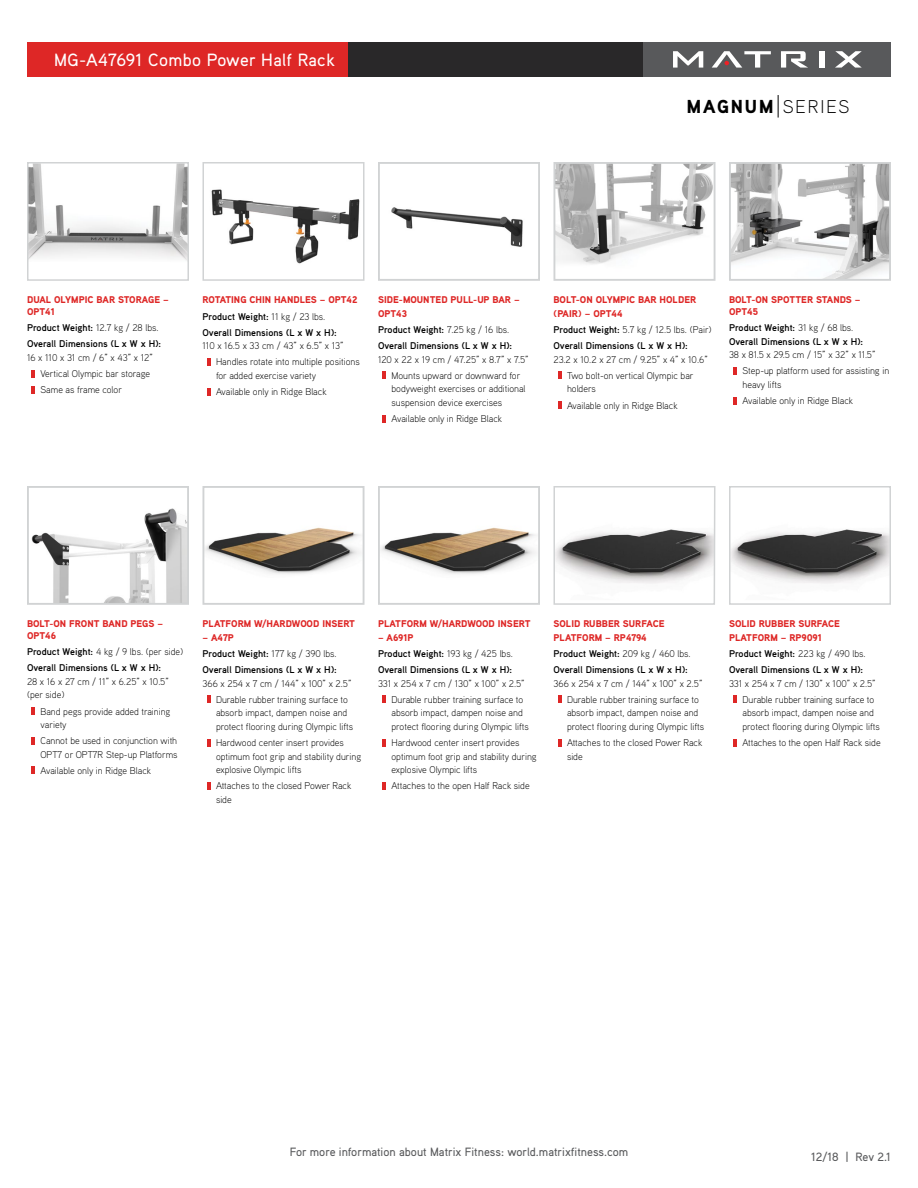
<style>
.page{position:relative;width:918px;height:1188px;background:#fff}
.page>*{position:absolute;margin:0;border:0;box-sizing:border-box;transform-origin:0 0}
.t1{font:900 18.75px "Aaux Pro OT";letter-spacing:.1em;color:#000}
.WHITE_16PT{font:500 17.7px "Aaux Pro OT";letter-spacing:.02em;color:#fff}
.t2{font:500 12px "Aaux Pro OT";color:#58595b}
.t3{font:300 9.75px/13.5px "Aaux Pro OT";color:#000}
.t4{font:700 9.75px/13.5px "Aaux Pro OT";color:#000}
.t5{font:900 9.75px/13.5px "Aaux Pro OT";color:#de2726}
.s1{font-weight:300;font-size:18.45px}
.s2{font-weight:300}
.s3{font-weight:700}
</style>
<div class="page">
<div style="left:251px;top:42px;width:522px;height:35px;background:#292829"></div>
<div style="left:644px;top:42px;width:247px;height:35px;background:#58595b"></div>
<div style="left:27px;top:42px;width:321px;height:35px;background:#de2726"></div>
<svg style="left:673px;top:51px;width:30px;height:17px"></svg>
<svg style="left:781px;top:51px;width:27px;height:17px"></svg>
<svg style="left:835px;top:51px;width:27px;height:17px"></svg>
<div style="left:820px;top:51px;width:5px;height:17px;background:#fff"></div>
<svg style="left:712px;top:51px;width:59px;height:17px"></svg>
<img style="left:30px;top:165px;width:156px;height:95px">
<div style="left:27px;top:162px;width:162px;height:119px;border:2px solid #d1d3d4"></div>
<svg style="left:32px;top:370px;width:3px;height:7px"></svg>
<svg style="left:32px;top:386px;width:3px;height:7px"></svg>
<svg style="left:207px;top:358px;width:3px;height:7px"></svg>
<svg style="left:207px;top:388px;width:3px;height:7px"></svg>
<svg style="left:207px;top:696px;width:3px;height:7px"></svg>
<svg style="left:207px;top:739px;width:3px;height:7px"></svg>
<svg style="left:207px;top:782px;width:3px;height:7px"></svg>
<svg style="left:382px;top:696px;width:4px;height:7px"></svg>
<svg style="left:382px;top:739px;width:4px;height:7px"></svg>
<svg style="left:382px;top:782px;width:4px;height:7px"></svg>
<svg style="left:558px;top:696px;width:3px;height:7px"></svg>
<svg style="left:558px;top:739px;width:3px;height:7px"></svg>
<svg style="left:734px;top:696px;width:3px;height:7px"></svg>
<svg style="left:734px;top:739px;width:3px;height:7px"></svg>
<img style="left:205px;top:527px;width:156px;height:47px">
<div style="left:202px;top:486px;width:162px;height:119px;border:2px solid #d1d3d4"></div>
<img style="left:381px;top:527px;width:155px;height:47px">
<div style="left:378px;top:486px;width:162px;height:119px;border:2px solid #d1d3d4"></div>
<img style="left:557px;top:529px;width:155px;height:55px">
<div style="left:554px;top:486px;width:161px;height:119px;border:2px solid #d1d3d4"></div>
<img style="left:732px;top:529px;width:156px;height:55px">
<div style="left:729px;top:486px;width:162px;height:119px;border:2px solid #d1d3d4"></div>
<img style="left:211px;top:189px;width:149px;height:75px">
<div style="left:202px;top:162px;width:162px;height:119px;border:2px solid #d1d3d4"></div>
<svg style="left:382px;top:372px;width:4px;height:7px"></svg>
<svg style="left:382px;top:415px;width:4px;height:7px"></svg>
<img style="left:391px;top:207px;width:132px;height:40px">
<div style="left:378px;top:162px;width:162px;height:119px;border:2px solid #d1d3d4"></div>
<svg style="left:558px;top:372px;width:3px;height:7px"></svg>
<svg style="left:558px;top:401px;width:3px;height:8px"></svg>
<img style="left:557px;top:165px;width:156px;height:99px">
<div style="left:554px;top:162px;width:162px;height:119px;border:2px solid #d1d3d4"></div>
<svg style="left:734px;top:367px;width:3px;height:7px"></svg>
<svg style="left:734px;top:397px;width:3px;height:7px"></svg>
<img style="left:31px;top:508px;width:155px;height:94px">
<div style="left:27px;top:486px;width:162px;height:119px;border:2px solid #d1d3d4"></div>
<svg style="left:32px;top:707px;width:3px;height:8px"></svg>
<svg style="left:32px;top:737px;width:3px;height:7px"></svg>
<svg style="left:32px;top:767px;width:3px;height:7px"></svg>
<img style="left:732px;top:165px;width:156px;height:113px">
<div style="left:729px;top:162px;width:162px;height:119px;border:2px solid #d1d3d4"></div>
<svg style="left:778px;top:95px;width:1px;height:23px"></svg>
<p class="WHITE_16PT" style="left:54px;top:49px;width:282px">MG-A47691 Combo Power Half Rack</p>
<h1 class="t1" style="left:687px;top:94px;width:164px">MAGNUM <span class="s1">SERIES</span></h1>
<p class="t5" style="left:27px;top:294px;width:143px;line-height:11.7px">DUAL OLYMPIC BAR STORAGE –<br>OPT41</p>
<p class="t4" style="left:27px;top:321px;width:133px">Product Weight: <span class="s2">12.7 kg / 28 lbs.</span></p>
<p class="t4" style="left:27px;top:337px;width:136px">Overall Dimensions (L x W x H):<br><span class="s2">16 x 110 x 31 cm / 6” x 43” x 12”</span></p>
<p class="t3" style="left:41px;top:367px;width:111px">Vertical Olympic bar storage</p>
<p class="t3" style="left:41px;top:383px;width:83px">Same as frame color</p>
<p class="t5" style="left:202px;top:293px;width:156px">ROTATING CHIN HANDLES – OPT42</p>
<p class="t4" style="left:202px;top:309px;width:124px">Product Weight: <span class="s2">11 kg / 23 lbs.</span></p>
<p class="t3" style="left:202px;top:325px;width:143px"><span class="s3">Overall Dimensions (L x W x H):<br></span>110 x 16.5 x 33 cm / 43” x 6.5” x 13”</p>
<p class="t3" style="left:216px;top:355px;width:145px">Handles rotate into multiple positions for added exercise variety</p>
<p class="t3" style="left:216px;top:385px;width:112px">Available only in Ridge Black</p>
<p class="t5" style="left:378px;top:293px;width:143px">SIDE-MOUNTED PULL-UP BAR –<br>OPT43</p>
<p class="t4" style="left:378px;top:323px;width:133px">Product Weight: <span class="s2">7.25 kg / 16 lbs.</span></p>
<p class="t3" style="left:378px;top:339px;width:152px"><span class="s3">Overall Dimensions (L x W x H):<br></span>120 x 22 x 19 cm / 47.25” x 8.7” x 7.5”</p>
<p class="t3" style="left:392px;top:369px;width:136px">Mounts upward or downward for bodyweight exercises or additional suspension device exercises</p>
<p class="t3" style="left:392px;top:412px;width:112px">Available only in Ridge Black</p>
<p class="t5" style="left:554px;top:293px;width:144px">BOLT-ON OLYMPIC BAR HOLDER (PAIR) – OPT44</p>
<p class="t3" style="left:554px;top:323px;width:160px"><span class="s3">Product Weight:</span> 5.7 kg / 12.5 lbs. (Pair)</p>
<p class="t3" style="left:554px;top:339px;width:156px"><span class="s3">Overall Dimensions (L x W x H):<br></span>23.2 x 10.2 x 27 cm / 9.25” x 4” x 10.6”</p>
<p class="t3" style="left:567px;top:369px;width:128px">Two bolt-on vertical Olympic bar holders</p>
<p class="t3" style="left:567px;top:398px;width:112px">Available only in Ridge Black</p>
<p class="t5" style="left:729px;top:294px;width:133px;line-height:11.7px">BOLT-ON SPOTTER STANDS –<br>OPT45</p>
<p class="t4" style="left:729px;top:321px;width:148px">Product Weight: <span class="s2">31 kg / 68 lbs.<br></span>Overall Dimensions (L x W x H):<br><span class="s2">38 x 81.5 x 29.5 cm / 15” x 32” x 11.5”</span></p>
<p class="t3" style="left:743px;top:364px;width:148px">Step-up platform used for assisting in heavy lifts</p>
<p class="t3" style="left:743px;top:394px;width:112px">Available only in Ridge Black</p>
<p class="t5" style="left:27px;top:618px;width:138px;line-height:11.7px">BOLT-ON FRONT BAND PEGS –<br>OPT46</p>
<p class="t3" style="left:27px;top:645px;width:158px"><span class="s3">Product Weight:</span> 4 kg / 9 lbs. (per side)</p>
<p class="t3" style="left:27px;top:661px;width:143px"><span class="s3">Overall Dimensions (L x W x H):<br></span>28 x 16 x 27 cm / 11” x 6.25” x 10.5” (per side)</p>
<p class="t3" style="left:40px;top:704px;width:131px">Band pegs provide added training variety</p>
<p class="t3" style="left:40px;top:734px;width:139px">Cannot be used in conjunction with<br>OPT7 or OPT7R Step-up Platforms</p>
<p class="t3" style="left:41px;top:764px;width:112px">Available only in Ridge Black</p>
<p class="t5" style="left:202px;top:617px;width:154px">PLATFORM W/HARDWOOD INSERT</p>
<p class="t5" style="left:202px;top:630px;width:33px">– A47P</p>
<p class="t4" style="left:202px;top:647px;width:136px">Product Weight: <span class="s2">177 kg / 390 lbs.</span></p>
<p class="t3" style="left:202px;top:663px;width:151px"><span class="s3">Overall Dimensions (L x W x H):<br></span>366 x 254 x 7 cm / 144” x 100” x 2.5”</p>
<p class="t3" style="left:216px;top:693px;width:139px">Durable rubber training surface to absorb impact, dampen noise and protect flooring during Olympic lifts</p>
<p class="t3" style="left:216px;top:736px;width:147px">Hardwood center insert provides optimum foot grip and stability during explosive Olympic lifts</p>
<p class="t3" style="left:216px;top:779px;width:137px">Attaches to the closed Power Rack side</p>
<p class="t5" style="left:378px;top:617px;width:154px">PLATFORM W/HARDWOOD INSERT</p>
<p class="t5" style="left:378px;top:630px;width:37px">– A691P</p>
<p class="t4" style="left:378px;top:647px;width:136px">Product Weight: <span class="s2">193 kg / 425 lbs.</span></p>
<p class="t3" style="left:378px;top:663px;width:148px"><span class="s3">Overall Dimensions (L x W x H):<br></span>331 x 254 x 7 cm / 130” x 100” x 2.5”</p>
<p class="t3" style="left:392px;top:693px;width:139px">Durable rubber training surface to absorb impact, dampen noise and protect flooring during Olympic lifts</p>
<p class="t3" style="left:392px;top:736px;width:147px">Hardwood center insert provides optimum foot grip and stability during explosive Olympic lifts</p>
<p class="t3" style="left:392px;top:779px;width:140px">Attaches to the open Half Rack side</p>
<p class="t5" style="left:554px;top:617px;width:113px">SOLID RUBBER SURFACE<br>PLATFORM – RP4794</p>
<p class="t4" style="left:554px;top:647px;width:139px">Product Weight: <span class="s2">209 kg / 460 lbs.</span></p>
<p class="t3" style="left:554px;top:663px;width:151px"><span class="s3">Overall Dimensions (L x W x H):<br></span>366 x 254 x 7 cm / 144” x 100” x 2.5”</p>
<p class="t3" style="left:567px;top:693px;width:139px">Durable rubber training surface to absorb impact, dampen noise and protect flooring during Olympic lifts</p>
<p class="t3" style="left:567px;top:736px;width:137px">Attaches to the closed Power Rack side</p>
<p class="t5" style="left:729px;top:617px;width:113px">SOLID RUBBER SURFACE<br>PLATFORM – RP9091</p>
<p class="t4" style="left:729px;top:647px;width:138px">Product Weight: <span class="s2">223 kg / 490 lbs.</span></p>
<p class="t3" style="left:729px;top:663px;width:148px"><span class="s3">Overall Dimensions (L x W x H):<br></span>331 x 254 x 7 cm / 130” x 100” x 2.5”</p>
<p class="t3" style="left:743px;top:693px;width:139px">Durable rubber training surface to absorb impact, dampen noise and protect flooring during Olympic lifts</p>
<p class="t3" style="left:743px;top:736px;width:140px">Attaches to the open Half Rack side</p>
<p class="t2" style="left:290px;top:1145px;width:340px">For more information about Matrix Fitness: world.matrixfitness.com</p>
<p class="t2" style="left:811px;top:1149px;width:81px">12/18 | Rev 2.1</p>
</div>
